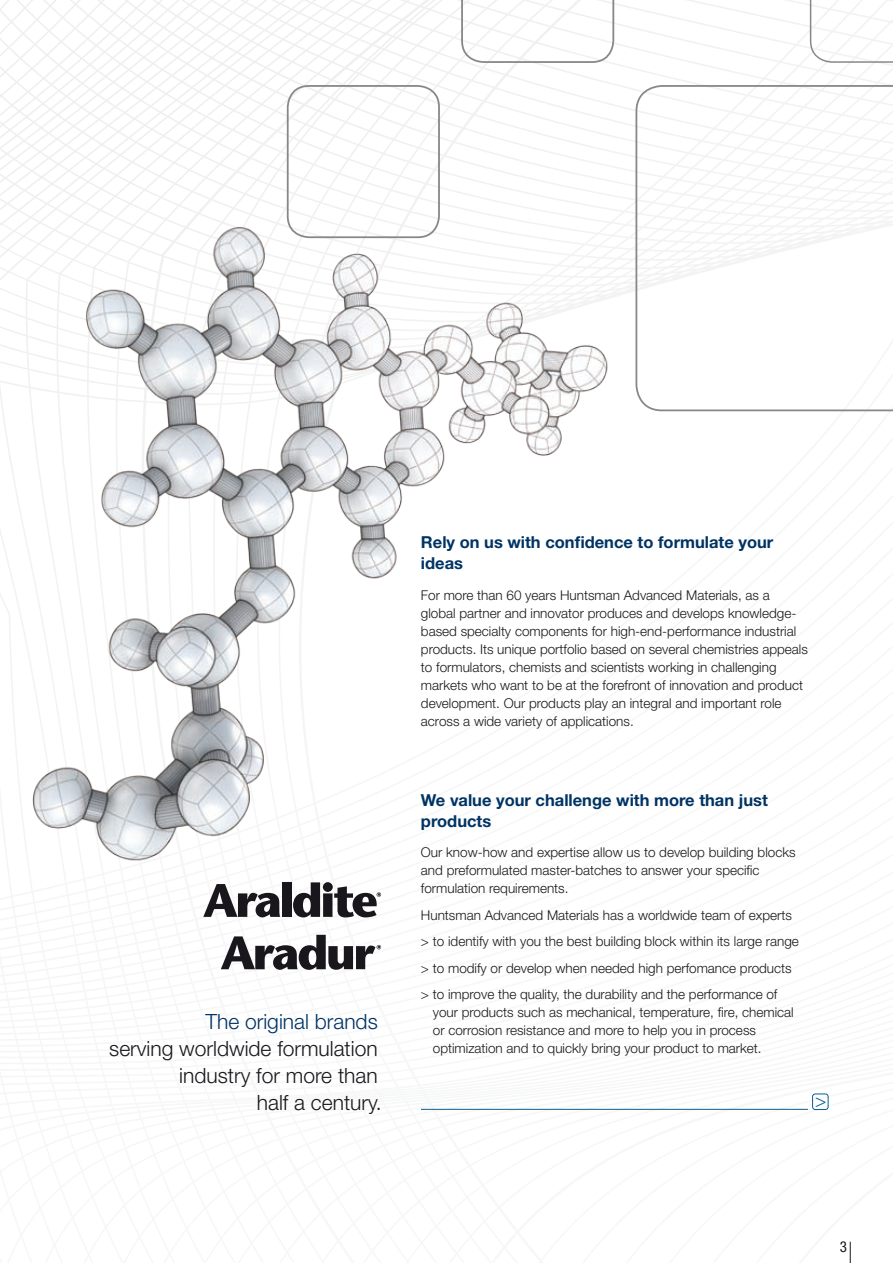
<style>
.page{position:relative;width:893px;height:1263px;background:#fff}
.page>*{position:absolute;margin:0;border:0;box-sizing:border-box;transform-origin:0 0}
.t1{font:300 21px/27px "Helvetica Neue LT Std";color:#1a171c;text-align:right}
.t2{font:300 21px "Helvetica Neue LT Std";color:#003363}
.t3{font:300 18.6px "Helvetica Neue LT Std";color:#085e8e}
.t4{font:700 16.5px/20.7px "Helvetica Neue LT Std";color:#003363}
.t5{font:condensed 15px "Helvetica Neue LT Std";color:#1a171c}
.t6{font:300 13.5px/18px "Helvetica Neue LT Std";color:#1a171c}
</style>
<div class="page">
<svg style="left:635px;top:85px;width:258px;height:326px"></svg>
<svg style="left:223px;top:0;width:670px;height:63px"></svg>
<img style="left:19px;top:215px;width:598px;height:646px">
<div style="left:287px;top:85px;width:153px;height:153px;border:2px solid #87888a;border-radius:21px"></div>
<div style="left:812px;top:1093px;width:16px;height:17px;border:1px solid #085e8e;border-radius:3px"></div>
<hr style="left:421px;top:1109px;width:387px;height:1px;background:#085e8e">
<svg style="left:203px;top:884px;width:77px;height:33px"></svg>
<div style="left:282px;top:882px;width:9px;height:35px;background:#1a171c"></div>
<svg style="left:293px;top:882px;width:88px;height:35px"></svg>
<svg style="left:221px;top:935px;width:160px;height:35px"></svg>
<svg style="left:850px;top:1242px;width:1px;height:21px"></svg>
<h1 class="t2" style="left:205px;top:1008px;width:174px">The original brands</h1>
<h1 class="t1" style="left:109px;top:1034px;width:274px">serving worldwide formulation industry for more than<br>half a century.</h1>
<p class="t4" style="left:421px;top:531px;width:354px">Rely on us with confidence to formulate your ideas</p>
<p class="t6" style="left:421px;top:585px;width:388px">For more than 60 years Huntsman Advanced Materials, as a global partner and innovator produces and develops knowledge&shy;based specialty components for high-end-performance industrial products. Its unique portfolio based on several chemistries appeals to formulators, chemists and scientists working in challenging markets who want to be at the forefront of innovation and product development. Our products play an integral and important role across a wide variety of applications.</p>
<p class="t4" style="left:421px;top:789px;width:348px">We value your challenge with more than just products</p>
<p class="t6" style="left:421px;top:843px;width:376px">Our know-how and expertise allow us to develop building blocks and preformulated master-batches to answer your specific formulation requirements.</p>
<p class="t6" style="left:421px;top:901px;width:379px;line-height:26.5px">Huntsman Advanced Materials has a worldwide team of experts &gt; to identify with you the best building block within its large range &gt; to modify or develop when needed high perfomance products &gt; to improve the quality, the durability and the performance of</p>
<p class="t6" style="left:433px;top:1003px;width:362px">your products such as mechanical, temperature, fire, chemical or corrosion resistance and more to help you in process optimization and to quickly bring your product to market.</p>
<h2 class="t3" style="left:815px;top:1088px;width:13px">&gt;</h2>
<p class="t5" style="left:840px;top:1238px;width:9px">3</p>
</div>
